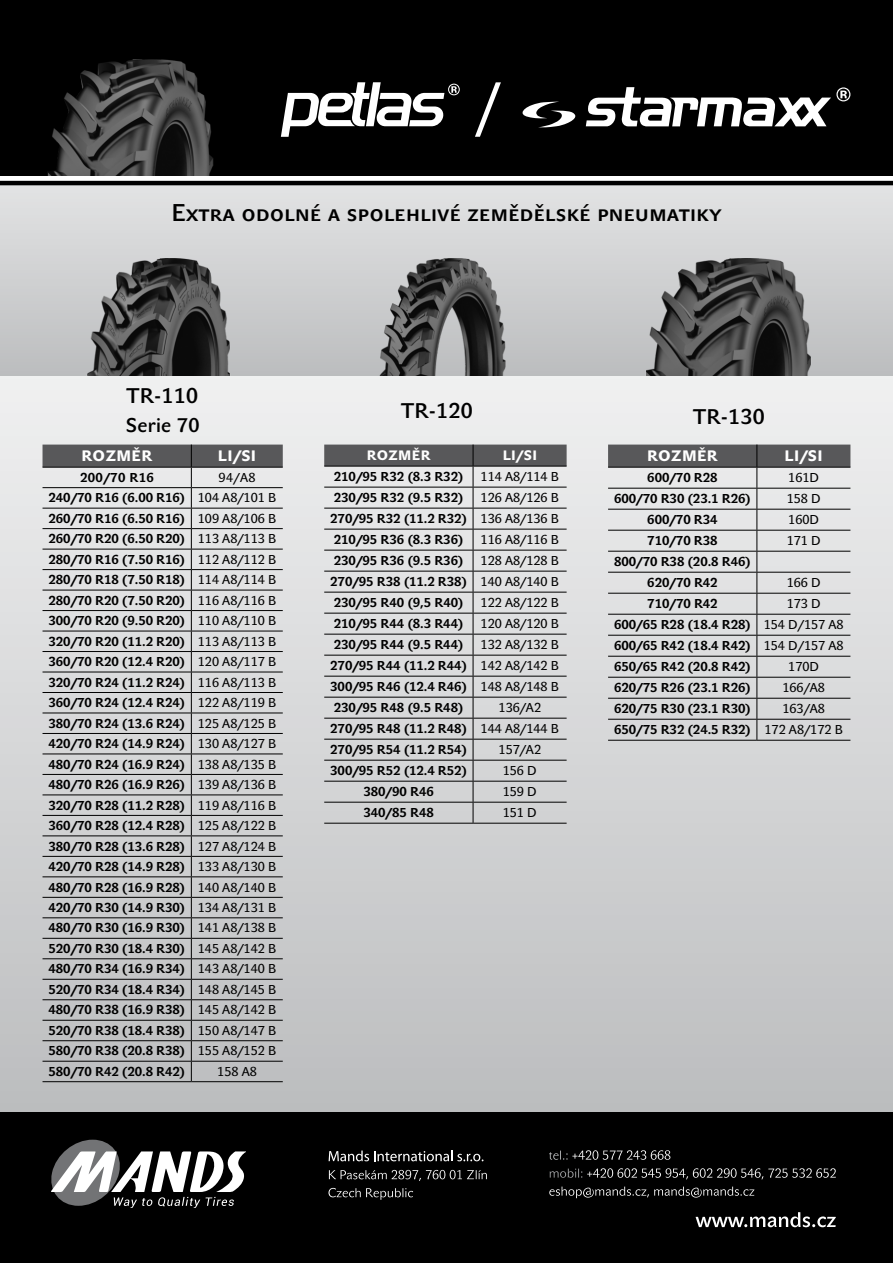
<style>
.page{position:relative;width:893px;height:1263px;background:#fff}
.page>*{position:absolute;margin:0;border:0;box-sizing:border-box;transform-origin:0 0}
.t1{font:75px "Myriad Pro";color:#fff}
.t2{font:24px "John Sans Medium Pro";letter-spacing:.02em;color:#000}
.t3{font:21px "John Sans Medium Pro";letter-spacing:.02em;color:#000}
.t4{font:19.5px "John Sans Medium Pro";color:#000}
.t5{font:15px "John Sans Heavy Pro";letter-spacing:.03em;color:#fff}
.t6{font:13.5px "John Sans Heavy Pro";letter-spacing:.03em;color:#fff}
.t7{font:700 12.75px/20.5px "John Sans Text Pro";color:#000}
.t8{font:12.75px "John Sans Text Pro";color:#000}
.s1{font-weight:400}
</style>
<div class="page">
<div style="left:0;top:1111px;width:893px;height:152px;background:#000"></div>
<svg style="left:549px;top:1150px;width:121px;height:10px"></svg>
<svg style="left:550px;top:1168px;width:286px;height:11px"></svg>
<svg style="left:549px;top:1186px;width:205px;height:12px"></svg>
<svg style="left:329px;top:1150px;width:154px;height:11px"></svg>
<svg style="left:329px;top:1170px;width:158px;height:11px"></svg>
<svg style="left:328px;top:1188px;width:85px;height:12px"></svg>
<svg style="left:51px;top:1140px;width:195px;height:68px"></svg>
<svg style="left:696px;top:1212px;width:140px;height:15px"></svg>
<div style="left:0;top:0;width:893px;height:176px;background:#000"></div>
<div style="left:0;top:375px;width:893px;height:736px;background:linear-gradient(to bottom,#f0f0f1,#bcbdbf)"></div>
<div style="left:0;top:183px;width:893px;height:193px;background:linear-gradient(to bottom,#e0e0e1,#bdbfc0)"></div>
<hr style="left:0;top:181px;width:893px;height:4px;background:#000">
<svg style="left:281px;top:82px;width:179px;height:55px"></svg>
<svg style="left:523px;top:102px;width:52px;height:25px"></svg>
<svg style="left:586px;top:87px;width:264px;height:39px"></svg>
<img style="left:70px;top:259px;width:177px;height:117px">
<img style="left:47px;top:59px;width:167px;height:117px">
<img style="left:355px;top:259px;width:177px;height:117px">
<img style="left:641px;top:259px;width:177px;height:117px">
<svg style="left:324px;top:445px;width:243px;height:378px;background:#cacbcc"></svg>
<hr style="left:324px;top:823px;width:149px;height:1px;background:#000">
<hr style="left:473px;top:823px;width:94px;height:1px;background:#000">
<svg style="left:608px;top:445px;width:242px;height:295px;background:#cacbcc"></svg>
<hr style="left:608px;top:740px;width:149px;height:1px;background:#000">
<hr style="left:757px;top:740px;width:93px;height:1px;background:#000">
<svg style="left:43px;top:445px;width:240px;height:636px;background:#c4c4c6"></svg>
<hr style="left:43px;top:1081px;width:148px;height:1px;background:#000">
<hr style="left:191px;top:1081px;width:92px;height:1px;background:#000">
<h1 class="t1" style="left:475px;top:62px;width:27px">/</h1>
<h2 class="t2" style="left:172px;top:199px;width:551px">Extra odolné a spolehlivé zemědělské pneumatiky</h2>
<h3 class="t3" style="left:127px;top:383px;width:73px">TR-110</h3>
<h3 class="t4" style="left:126px;top:414px;width:75px">Serie 70</h3>
<p class="t5" style="left:82px;top:447px;width:72px">ROZMĚR</p>
<p class="t5" style="left:218px;top:447px;width:40px">LI/SI</p>
<p class="t7" style="left:80px;top:467px;width:75px">200/70 R16</p>
<p class="t7" style="left:49px;top:467px;width:229px;text-indent:170px"><span class="s1">94/A8<br></span>240/70 R16 (6.00 R16) <span class="s1">104 A8/101 B<br></span>260/70 R16 (6.50 R16) <span class="s1">109 A8/106 B<br></span>260/70 R20 (6.50 R20) <span class="s1">113 A8/113 B<br></span>280/70 R16 (7.50 R16) <span class="s1">112 A8/112 B<br></span>280/70 R18 (7.50 R18) <span class="s1">114 A8/114 B<br></span>280/70 R20 (7.50 R20) <span class="s1">116 A8/116 B<br></span>300/70 R20 (9.50 R20) <span class="s1">110 A8/110 B<br></span>320/70 R20 (11.2 R20) <span class="s1">113 A8/113 B<br></span>360/70 R20 (12.4 R20) <span class="s1">120 A8/117 B<br></span>320/70 R24 (11.2 R24) <span class="s1">116 A8/113 B<br></span>360/70 R24 (12.4 R24) <span class="s1">122 A8/119 B<br></span>380/70 R24 (13.6 R24) <span class="s1">125 A8/125 B<br></span>420/70 R24 (14.9 R24) <span class="s1">130 A8/127 B<br></span>480/70 R24 (16.9 R24) <span class="s1">138 A8/135 B<br></span>480/70 R26 (16.9 R26) <span class="s1">139 A8/136 B<br></span>320/70 R28 (11.2 R28) <span class="s1">119 A8/116 B<br></span>360/70 R28 (12.4 R28) <span class="s1">125 A8/122 B<br></span>380/70 R28 (13.6 R28) <span class="s1">127 A8/124 B<br></span>420/70 R28 (14.9 R28) <span class="s1">133 A8/130 B<br></span>480/70 R28 (16.9 R28) <span class="s1">140 A8/140 B<br></span>420/70 R30 (14.9 R30) <span class="s1">134 A8/131 B<br></span>480/70 R30 (16.9 R30) <span class="s1">141 A8/138 B<br></span>520/70 R30 (18.4 R30) <span class="s1">145 A8/142 B<br></span>480/70 R34 (16.9 R34) <span class="s1">143 A8/140 B<br></span>520/70 R34 (18.4 R34) <span class="s1">148 A8/145 B<br></span>480/70 R38 (16.9 R38) <span class="s1">145 A8/142 B<br></span>520/70 R38 (18.4 R38) <span class="s1">150 A8/147 B<br></span>580/70 R38 (20.8 R38) <span class="s1">155 A8/152 B<br></span>580/70 R42 (20.8 R42)</p>
<p class="t8" style="left:217px;top:1064px;width:41px">158 A8</p>
<h3 class="t3" style="left:401px;top:398px;width:73px">TR-120</h3>
<h3 class="t3" style="left:693px;top:405px;width:73px">TR-130</h3>
<p class="t5" style="left:647px;top:447px;width:72px">ROZMĚR</p>
<p class="t5" style="left:785px;top:447px;width:40px">LI/SI</p>
<p class="t7" style="left:647px;top:468px;width:72px">600/70 R28</p>
<p class="t8" style="left:788px;top:470px;width:32px">161D</p>
<p class="t7" style="left:614px;top:489px;width:138px">600/70 R30 (23.1 R26)</p>
<p class="t8" style="left:787px;top:491px;width:36px">158 D</p>
<p class="t7" style="left:647px;top:510px;width:72px">600/70 R34</p>
<p class="t8" style="left:788px;top:512px;width:32px">160D</p>
<p class="t7" style="left:647px;top:531px;width:72px">710/70 R38</p>
<p class="t8" style="left:787px;top:533px;width:36px">171 D</p>
<p class="t7" style="left:614px;top:551px;width:138px;line-height:21px;text-align:center">800/70 R38 (20.8 R46)<br>620/70 R42</p>
<p class="t6" style="left:367px;top:448px;width:65px">ROZMĚR</p>
<p class="t6" style="left:503px;top:448px;width:36px">LI/SI</p>
<p class="t7" style="left:334px;top:466px;width:131px">210/95 R32 (8.3 R32)</p>
<p class="t8" style="left:481px;top:469px;width:80px">114 A8/114 B</p>
<p class="t7" style="left:334px;top:487px;width:131px">230/95 R32 (9.5 R32)</p>
<p class="t7" style="left:330px;top:487px;width:230px;line-height:21px;text-align:justify;text-indent:150px"><span class="s1">126 A8/126 B </span>270/95 R32 (11.2 R32) <span class="s1">136 A8/136 B </span>210/95 R36 (8.3 R36)</p>
<p class="t8" style="left:481px;top:532px;width:80px">116 A8/116 B</p>
<p class="t7" style="left:334px;top:550px;width:131px">230/95 R36 (9.5 R36)</p>
<p class="t7" style="left:330px;top:550px;width:230px;line-height:21px;text-align:justify;text-indent:150px"><span class="s1">128 A8/128 B </span>270/95 R38 (11.2 R38) <span class="s1">140 A8/140 B </span>230/95 R40 (9,5 R40)</p>
<p class="t8" style="left:787px;top:575px;width:36px">166 D</p>
<p class="t8" style="left:481px;top:595px;width:80px">122 A8/122 B</p>
<p class="t7" style="left:614px;top:593px;width:231px;line-height:21px;text-indent:173px"><span class="s1">173 D<br></span>600/65 R28 (18.4 R28) <span class="s1">154 D/157 A8<br></span>600/65 R42 (18.4 R42) <span class="s1">154 D/157 A8<br></span>650/65 R42 (20.8 R42)</p>
<p class="t7" style="left:647px;top:594px;width:72px">710/70 R42</p>
<p class="t7" style="left:334px;top:613px;width:131px">210/95 R44 (8.3 R44)</p>
<p class="t8" style="left:481px;top:616px;width:80px">120 A8/120 B</p>
<p class="t7" style="left:334px;top:634px;width:131px">230/95 R44 (9.5 R44)</p>
<p class="t7" style="left:330px;top:634px;width:230px;line-height:21px;text-align:justify;text-indent:150px"><span class="s1">132 A8/132 B </span>270/95 R44 (11.2 R44) <span class="s1">142 A8/142 B </span>300/95 R46 (12.4 R46) <span class="s1">148 A8/148 B </span>230/95 R48 (9.5 R48)</p>
<p class="t8" style="left:788px;top:659px;width:32px">170D</p>
<p class="t7" style="left:614px;top:678px;width:138px">620/75 R26 (23.1 R26)</p>
<p class="t8" style="left:782px;top:680px;width:44px">166/A8</p>
<p class="t7" style="left:614px;top:699px;width:138px">620/75 R30 (23.1 R30)</p>
<p class="t7" style="left:330px;top:697px;width:230px;line-height:21px;text-indent:168px"><span class="s1">136/A2<br></span>270/95 R48 (11.2 R48) <span class="s1">144 A8/144 B<br></span>270/95 R54 (11.2 R54)</p>
<p class="t7" style="left:614px;top:698px;width:230px;line-height:21px;text-indent:168px"><span class="s1">163/A8<br></span>650/75 R32 (24.5 R32) <span class="s1">172 A8/172 B</span></p>
<p class="t8" style="left:499px;top:742px;width:44px">157/A2</p>
<p class="t7" style="left:330px;top:760px;width:138px">300/95 R52 (12.4 R52)</p>
<p class="t8" style="left:503px;top:763px;width:36px">156 D</p>
<p class="t7" style="left:363px;top:781px;width:72px">380/90 R46</p>
<p class="t8" style="left:503px;top:784px;width:36px">159 D</p>
<p class="t7" style="left:363px;top:802px;width:72px">340/85 R48</p>
<p class="t8" style="left:503px;top:805px;width:36px">151 D</p>
</div>
